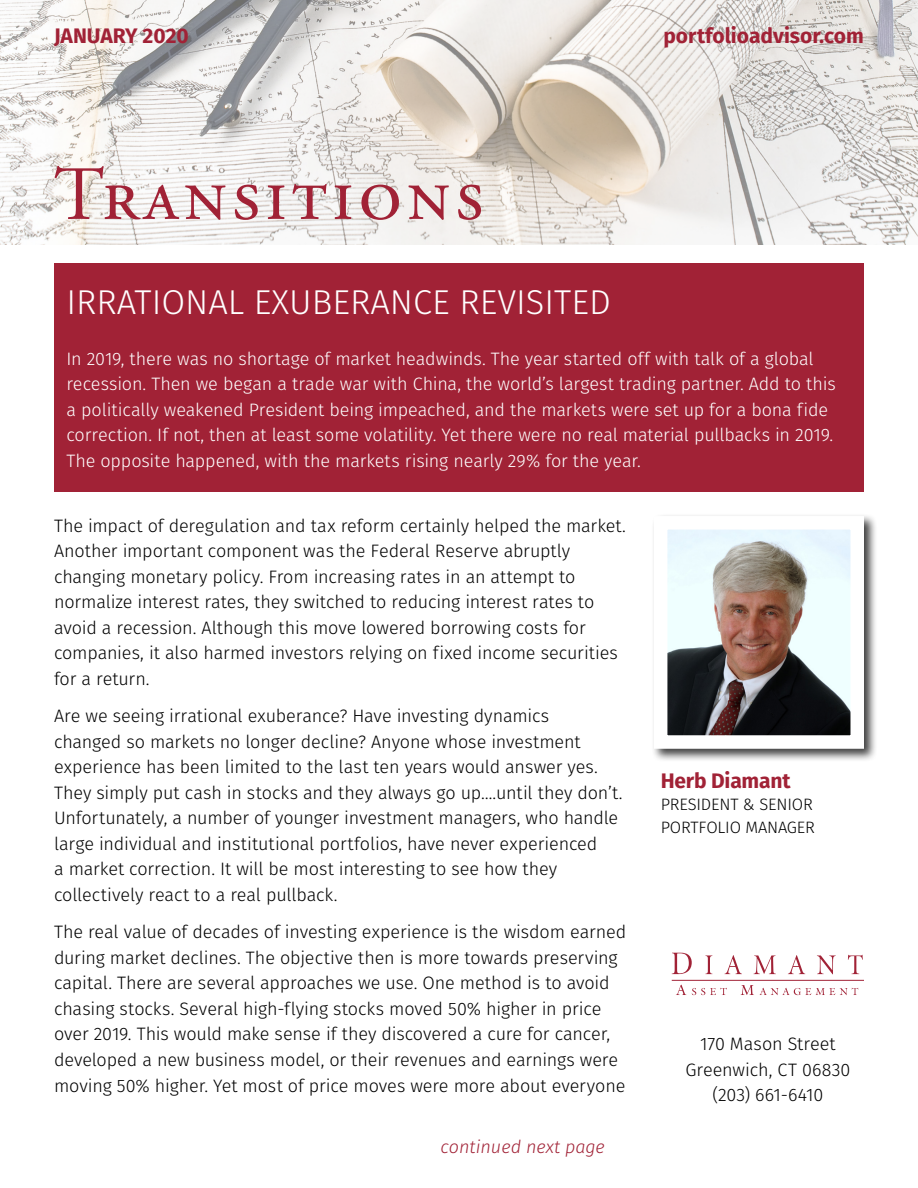
<style>
.page{position:relative;width:918px;height:1188px;background:#fff}
.page>*{position:absolute;margin:0;border:0;box-sizing:border-box;transform-origin:0 0}
.t1{font:76.5px "Adobe Garamond Pro";letter-spacing:.06em;color:#a12236}
.t2{font:300 34.5px "Fira Sans";color:#fff}
.t3{font:700 21px "Fira Sans";color:#a12236}
.t4{font:300 18px/25.5px "Fira Sans";letter-spacing:-.01em;color:#000}
.t5{font:300 18px/25.5px "Fira Sans";letter-spacing:-.005em;color:#fff}
.t6{font:italic 300 18px "Fira Sans";color:#a12236}
.t7{font:300 16.5px/22.5px "Fira Sans";letter-spacing:-.01em;color:#000}
</style>
<div class="page">
<img style="left:0;top:0;width:918px;height:244px">
<div style="left:54px;top:264px;width:810px;height:228px;background:#a12236"></div>
<svg style="left:672px;top:953px;width:191px;height:21px"></svg>
<svg style="left:676px;top:985px;width:10px;height:10px"></svg>
<svg style="left:692px;top:988px;width:35px;height:7px"></svg>
<svg style="left:741px;top:985px;width:117px;height:10px"></svg>
<div style="left:651px;top:513px;width:226px;height:249px;background:#000;opacity:.75"></div>
<img style="left:669px;top:531px;width:180px;height:203px">
<div style="left:654px;top:516px;width:210px;height:233px;border:14px solid #fff"></div>
<p class="t3" style="left:54px;top:21px;width:136px">JANUARY 2020</p>
<h1 class="t1" style="left:54px;top:149px;width:431px">Transitions</h1>
<p class="t3" style="left:663px;top:21px;width:202px">portfolioadvisor.com</p>
<h2 class="t2" style="left:66px;top:278px;width:546px">IRRATIONAL EXUBERANCE REVISITED</h2>
<p class="t5" style="left:66px;top:346px;width:771px">In 2019, there was no shortage of market headwinds. The year started off with talk of a global recession. Then we began a trade war with China, the world’s largest trading partner. Add to this a politically weakened President being impeached, and the markets were set up for a bona fide correction. If not, then at least some volatility. Yet there were no real material pullbacks in 2019.<br>The opposite happened, with the markets rising nearly 29% for the year.</p>
<p class="t4" style="left:54px;top:513px;width:574px">The impact of deregulation and tax reform certainly helped the market.<br>Another important component was the Federal Reserve abruptly changing monetary policy. From increasing rates in an attempt to normalize interest rates, they switched to reducing interest rates to avoid a recession. Although this move lowered borrowing costs for companies, it also harmed investors relying on fixed income securities for a return.</p>
<p class="t4" style="left:54px;top:703px;width:570px">Are we seeing irrational exuberance? Have investing dynamics<br>changed so markets no longer decline? Anyone whose investment experience has been limited to the last ten years would answer yes.<br>They simply put cash in stocks and they always go up….until they don’t.<br>Unfortunately, a number of younger investment managers, who handle large individual and institutional portfolios, have never experienced<br>a market correction. It will be most interesting to see how they collectively react to a real pullback.</p>
<p class="t4" style="left:54px;top:919px;width:574px">The real value of decades of investing experience is the wisdom earned during market declines. The objective then is more towards preserving capital. There are several approaches we use. One method is to avoid chasing stocks. Several high-flying stocks moved 50% higher in price over 2019. This would make sense if they discovered a cure for cancer, developed a new business model, or their revenues and earnings were moving 50% higher. Yet most of price moves were more about everyone</p>
<p class="t6" style="left:441px;top:1134px;width:166px">continued next page</p>
<p class="t3" style="left:661px;top:766px;width:131px">Herb Diamant</p>
<p class="t7" style="left:661px;top:793px;width:156px">PRESIDENT &amp; SENIOR<br>PORTFOLIO MANAGER</p>
<p class="t4" style="left:685px;top:1031px;width:167px;text-align:center">170 Mason Street<br>Greenwich, CT 06830 (203) 661-6410</p>
</div>
